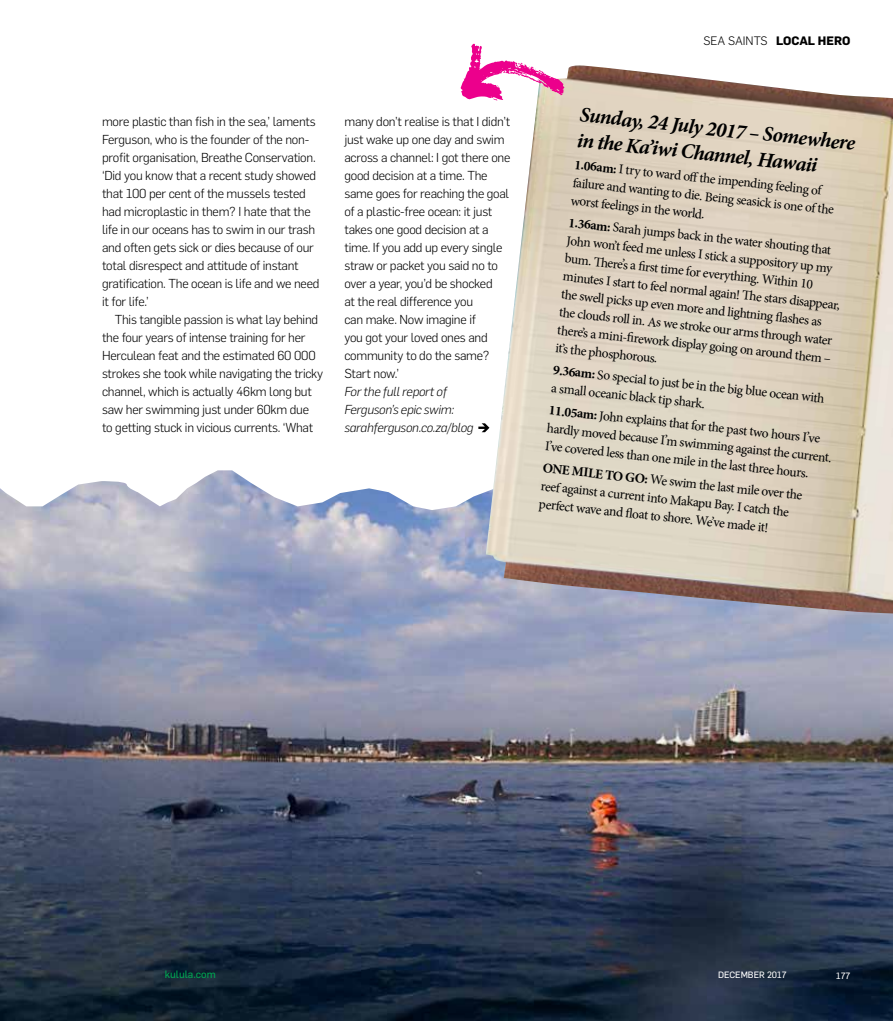
<style>
.page{position:relative;width:893px;height:1021px;background:#fff}
.page>*{position:absolute;margin:0;border:0;box-sizing:border-box;transform-origin:0 0}
.t1{font:italic 700 21px/25.5px "Minion Pro";color:#000}
.t2{font:13.5px/18px "Minion Pro";color:#000}
.t3{font:300 12.75px/18px "Flama";letter-spacing:-.02em;color:#000}
.t4{font:italic 300 12.75px/18px "Flama";letter-spacing:-.02em;color:#000}
.t5{font:300 12px "Flama";color:#000}
.t6{font:10.5px "Flama Basic";color:#00a651}
.t7{font:9px "Flama Basic";color:#fff}
.s1{font-weight:700}
</style>
<div class="page">
<img style="left:0;top:470px;width:892px;height:550px">
<svg style="left:478px;top:423px;width:8px;height:9px"></svg>
<img style="left:486px;top:65px;width:406px;height:548px">
<svg style="left:461px;top:44px;width:103px;height:56px"></svg>
<p class="t3" style="left:102px;top:112px;width:219px">more plastic than fish in the sea,’ laments Ferguson, who is the founder of the non&shy;profit organisation, Breathe Conservation. ‘Did you know that a recent study showed that 100 per cent of the mussels tested had microplastic in them? I hate that the life in our oceans has to swim in our trash and often gets sick or dies because of our total disrespect and attitude of instant gratification. The ocean is life and we need it for life.’</p>
<p class="t3" style="left:102px;top:310px;width:223px;text-indent:13px">This tangible passion is what lay behind the four years of intense training for her Herculean feat and the estimated 60 000 strokes she took while navigating the tricky channel, which is actually 46km long but saw her swimming just under 60km due<br>to getting stuck in vicious currents. ‘What</p>
<p class="t3" style="left:344px;top:112px;width:168px">many don’t realise is that I didn’t just wake up one day and swim across a channel: I got there one good decision at a time. The same goes for reaching the goal of a plastic-free ocean: it just takes one good decision at a time. If you add up every single straw or packet you said no to over a year, you’d be shocked<br>at the real difference you<br>can make. Now imagine if<br>you got your loved ones and community to do the same?<br>Start now.’</p>
<p class="t4" style="left:344px;top:382px;width:131px">For the full report of<br>Ferguson’s epic swim: sarahferguson.co.za/blog</p>
<p class="t5" style="left:703px;top:33px;width:148px">SEA SAINTS <span class="s1">LOCAL HERO</span></p>
<h1 class="t1" style="left:581px;top:101px;width:278px;rotate:6deg">Sunday, 24 July 2017 – Somewhere in the Ka’iwi Channel, Hawaii</h1>
<p class="t2" style="left:576px;top:155px;width:264px;rotate:6deg"><span class="s1">1.06am:</span> I try to ward off the impending feeling of failure and wanting to die. Being seasick is one of the worst feelings in the world.</p>
<p class="t2" style="left:570px;top:213px;width:280px;rotate:6deg"><span class="s1">1.36am:</span> Sarah jumps back in the water shouting that John won’t feed me unless I stick a suppository up my bum. Th ere’s a first time for everything. Within 10 minutes I start to feel normal again! Th e stars disappear, the swell picks up even more and lightning flashes as the clouds roll in. As we stroke our arms through water there’s a mini-firework display going on around them – it’s the phosphorous.</p>
<p class="t2" style="left:554px;top:361px;width:274px;rotate:6deg"><span class="s1">9.36am:</span> So special to just be in the big blue ocean with a small oceanic black tip shark.</p>
<p class="t2" style="left:550px;top:401px;width:288px;rotate:6deg"><span class="s1">11.05am:</span> John explains that for the past two hours I’ve hardly moved because I’m swimming against the current.<br>I’ve covered less than one mile in the last three hours.</p>
<p class="t2" style="left:544px;top:459px;width:262px;rotate:6deg"><span class="s1">ONE MILE TO GO:</span> We swim the last mile over the reef against a current into Makapu Bay. I catch the perfect wave and float to shore. We’ve made it!</p>
<p class="t6" style="left:165px;top:967px;width:53px">kulula.com</p>
<p class="t7" style="left:718px;top:968px;width:70px">DECEMBER 2017</p>
<p class="t7" style="left:836px;top:969px;width:16px">177</p>
</div>
